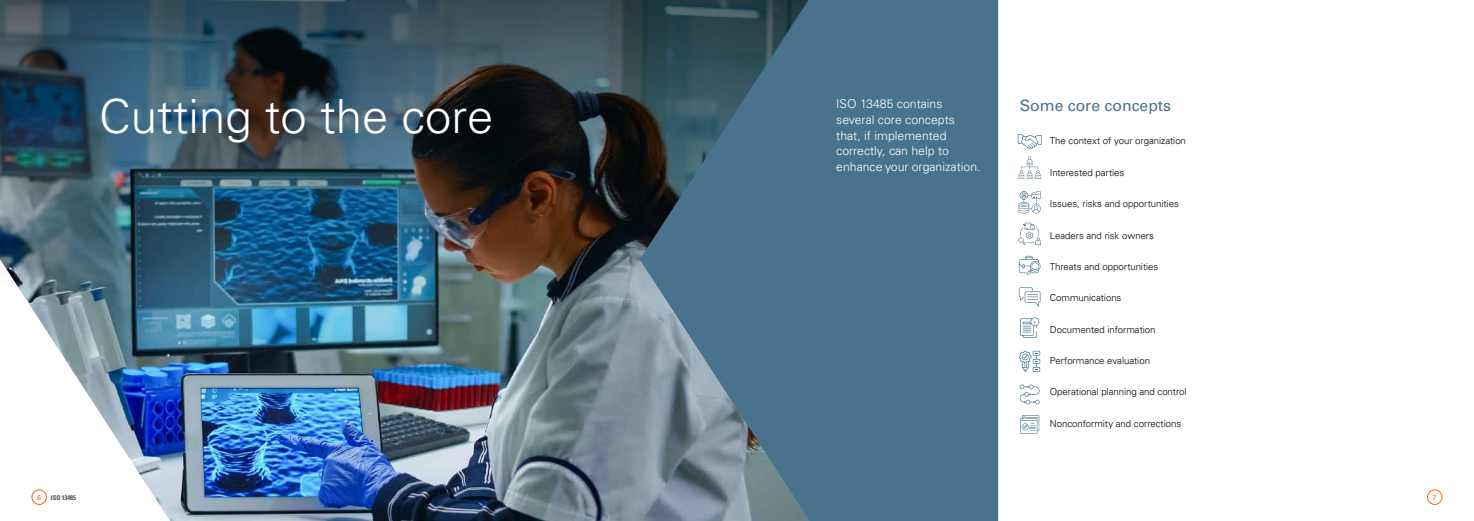
<style>
.page{position:relative;width:1474px;height:521px;background:#fff}
.page>*{position:absolute;margin:0;border:0;box-sizing:border-box;transform-origin:0 0}
.t1{font:300 47.25px "Univers LT Pro 45";color:#fff}
.t2{font:15.75px "Univers LT Pro 55 Roman";color:#49738b}
.t3{font:300 12.25px/15.8px "Univers LT Pro 45";color:#fff}
.t4{font:300 9.62px "Univers LT Pro 45";letter-spacing:-.005em;color:#000}
.t5{font:7px "Univers LT Pro 55 Roman";color:#f60}
.t6{font:7px "Univers LT Pro 55 Roman";color:#ec6608}
.t7{font:700 condensed 6.56px "Univers LT Pro";letter-spacing:-.01em;color:#4a4a49}
</style>
<div class="page">
<img style="left:23px;top:295px;width:616px;height:226px">
<img style="left:0;top:0;width:639px;height:295px">
<svg style="left:639px;top:0;width:359px;height:521px;fill:#49738d"></svg>
<div style="left:1426px;top:489px;width:16px;height:16px;border:1px solid #f60;border-radius:50%"></div>
<div style="left:32px;top:489px;width:15px;height:16px;border:1px solid #ec6608;border-radius:50%"></div>
<svg style="left:1017px;top:134px;width:24px;height:15px"></svg>
<svg style="left:1018px;top:156px;width:22px;height:23px"></svg>
<svg style="left:1018px;top:191px;width:22px;height:22px"></svg>
<svg style="left:1018px;top:223px;width:23px;height:22px"></svg>
<svg style="left:1020px;top:317px;width:19px;height:21px"></svg>
<svg style="left:1018px;top:256px;width:23px;height:19px"></svg>
<svg style="left:1018px;top:287px;width:22px;height:19px"></svg>
<svg style="left:1019px;top:351px;width:21px;height:21px"></svg>
<svg style="left:1020px;top:415px;width:19px;height:19px"></svg>
<svg style="left:1019px;top:384px;width:20px;height:20px"></svg>
<h1 class="t1" style="left:99px;top:86px;width:396px">Cutting to the core</h1>
<p class="t6" style="left:37px;top:492px;width:5px">6</p>
<p class="t7" style="left:51px;top:493px;width:26px">ISO 13485</p>
<p class="t3" style="left:836px;top:96px;width:146px">ISO 13485 contains several core concepts that, if implemented correctly, can help to enhance your organization.</p>
<h2 class="t2" style="left:1019px;top:94px;width:153px">Some core concepts</h2>
<p class="t4" style="left:1049px;top:135px;width:138px">The context of your organization</p>
<p class="t4" style="left:1049px;top:166px;width:76px">Interested parties</p>
<p class="t4" style="left:1049px;top:197px;width:131px">Issues, risks and opportunities</p>
<p class="t4" style="left:1049px;top:229px;width:106px">Leaders and risk owners</p>
<p class="t4" style="left:1049px;top:260px;width:110px">Threats and opportunities</p>
<p class="t4" style="left:1049px;top:292px;width:73px">Communications</p>
<p class="t4" style="left:1049px;top:323px;width:107px">Documented information</p>
<p class="t4" style="left:1049px;top:354px;width:102px">Performance evaluation</p>
<p class="t4" style="left:1049px;top:386px;width:138px">Operational planning and control</p>
<p class="t4" style="left:1049px;top:417px;width:133px">Nonconformity and corrections</p>
<p class="t5" style="left:1432px;top:492px;width:5px">7</p>
</div>
